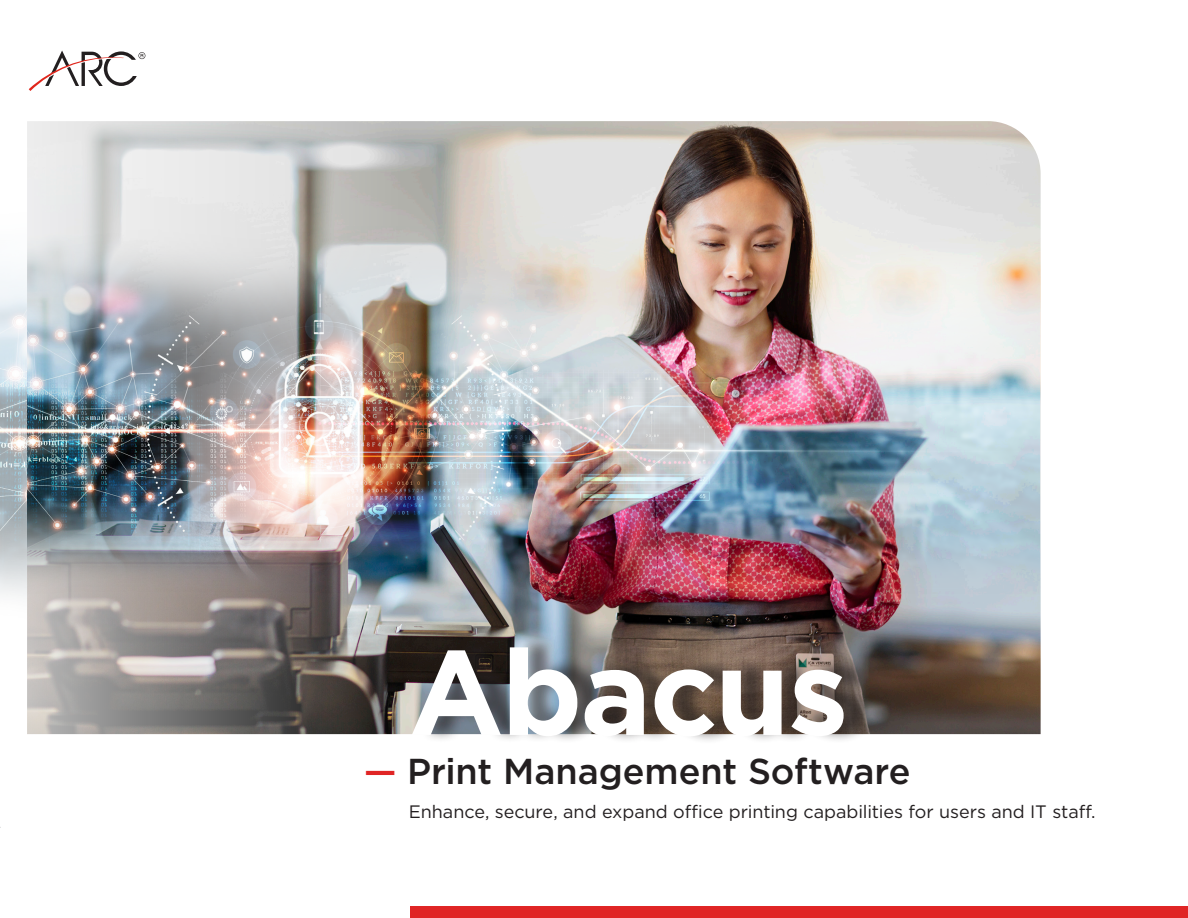
<style>
.page{position:relative;width:1188px;height:918px;background:#fff}
.page>*{position:absolute;margin:0;border:0;box-sizing:border-box;transform-origin:0 0}
.t1{font:700 120px "Gotham";letter-spacing:-.02em;color:#fff}
.t2{font:500 36px "Gotham";letter-spacing:-.005em;color:#231f20}
.t3{font:18px "Gotham";letter-spacing:-.005em;color:#231f20}
.s1{color:#e02525}
</style>
<div class="page">
<img style="left:27px;top:121px;width:1014px;height:613px">
<div style="left:411px;top:906px;width:777px;height:12px;background:#e02525"></div>
<div style="left:422px;top:633px;width:453px;height:111px;background:#231f20;opacity:.6"></div>
<svg style="left:29px;top:51px;width:116px;height:40px"></svg>
<img style="left:27px;top:179px;width:1012px;height:451px">
<img style="left:0;top:277px;width:26px;height:319px">
<p class="t1" style="left:409px;top:623px;width:441px">Abacus</p>
<p class="t2" style="left:364px;top:748px;width:548px"><span class="s1">—</span> Print Management Software</p>
<p class="t3" style="left:409px;top:801px;width:688px">Enhance, secure, and expand office printing capabilities for users and IT staff.</p>
</div>
